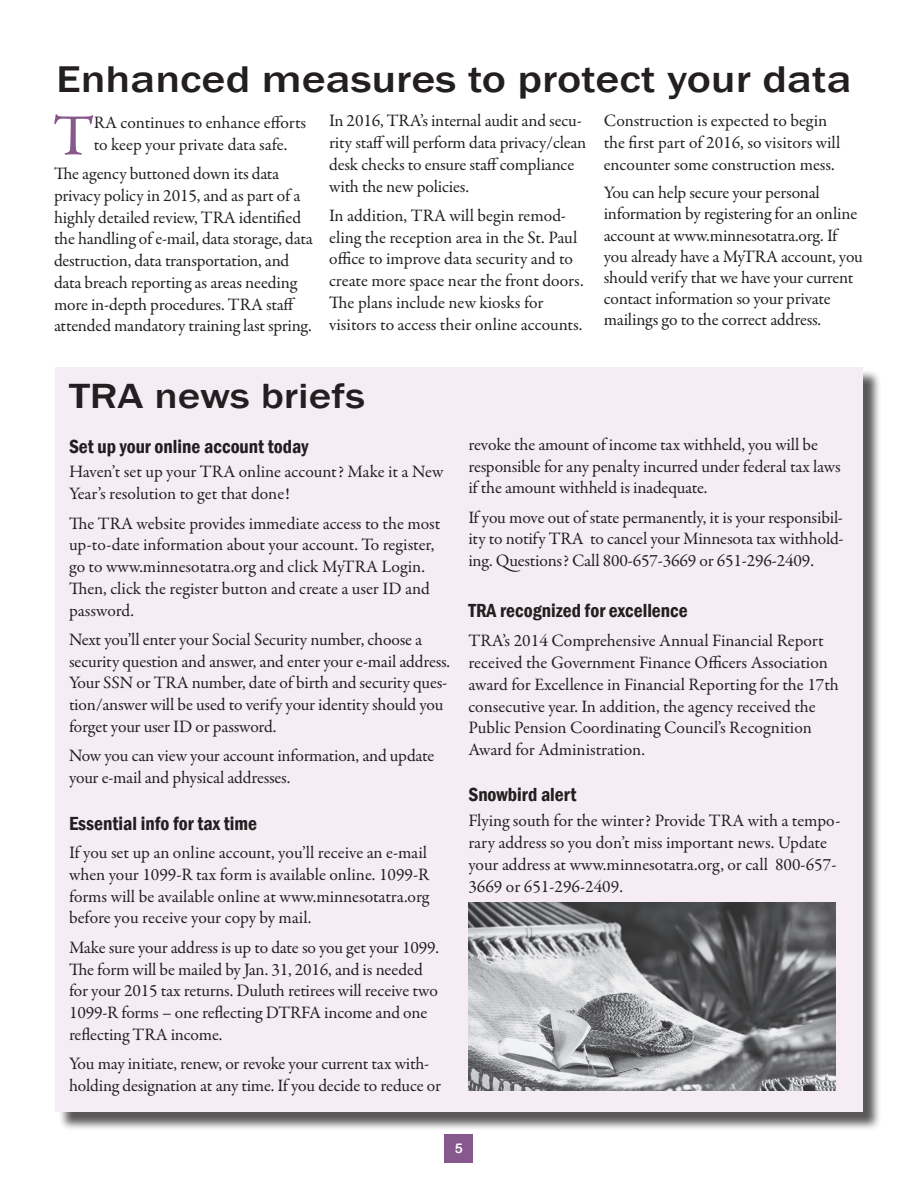
<style>
.page{position:relative;width:918px;height:1188px;background:#fff}
.page>*{position:absolute;margin:0;border:0;box-sizing:border-box;transform-origin:0 0}
.Main_Body_Drop_Cap_P{font:58.65px "Garamond Premr Pro";color:#87588c;scale:1.04 1}
.Main_Heading{font:500 38.25px "Franklin Gothic";color:#231f20;scale:1.2 1}
.Main_Heading-2{font:500 36px "Franklin Gothic";color:#231f20;scale:1.2 1}
.Main_Body{font:600 condensed 19.5px "Franklin Gothic";color:#231f20}
.Subhead{font:600 condensed 19.5px "Franklin Gothic";color:#231f20}
.Main_Body-2{font:17.55px/21.8px "Garamond Premr Pro";letter-spacing:-.01em;color:#231f20}
.Main_Body_Drop_Cap_P-2{font:17.55px/21.8px "Garamond Premr Pro";letter-spacing:-.005em;color:#231f20}
.Main_Body-3{font:13.5px "Arial Rounded MT Bold";color:#fff}
</style>
<div class="page">
<div style="left:445px;top:1134px;width:28px;height:29px;background:#87588c"></div>
<div style="left:58px;top:369px;width:824px;height:762px;background:#231f20;opacity:.75"></div>
<div style="left:56px;top:367px;width:807px;height:745px;background:#f5edf3"></div>
<img style="left:468px;top:903px;width:367px;height:188px">
<p class="Main_Heading" style="left:56px;top:55px;width:664px">Enhanced measures to protect your data</p>
<p class="Main_Body_Drop_Cap_P" style="left:53px;top:100px;width:41px">T</p>
<p class="Main_Body_Drop_Cap_P-2" style="left:94px;top:112px;width:214px">RA continues to enhance efforts to keep your private data safe.</p>
<p class="Main_Body-2" style="left:54px;top:163px;width:260px">The agency buttoned down its data privacy policy in 2015, and as part of a highly detailed review, TRA identified the handling of e-mail, data storage, data destruction, data transportation, and data breach reporting as areas needing more in-depth procedures. TRA staff attended mandatory training last spring.</p>
<p class="Main_Body-2" style="left:329px;top:110px;width:259px">In 2016, TRA’s internal audit and secu&shy;rity staff will perform data privacy/clean desk checks to ensure staff compliance with the new policies.</p>
<p class="Main_Body-2" style="left:329px;top:205px;width:256px">In addition, TRA will begin remod&shy;eling the reception area in the St. Paul office to improve data security and to create more space near the front doors.<br>The plans include new kiosks for visitors to access their online accounts.</p>
<p class="Main_Body-2" style="left:604px;top:110px;width:238px">Construction is expected to begin the first part of 2016, so visitors will encounter some construction mess.</p>
<p class="Main_Body-2" style="left:604px;top:183px;width:261px;line-height:21px">You can help secure your personal information by registering for an online account at www.minnesotatra.org. If you already have a MyTRA account, you should verify that we have your current contact information so your private mailings go to the correct address.</p>
<p class="Main_Heading-2" style="left:69px;top:374px;width:248px">TRA news briefs</p>
<p class="Subhead" style="left:69px;top:433px;width:241px">Set up your online account today</p>
<p class="Main_Body-2" style="left:69px;top:462px;width:376px">Haven’t set up your TRA online account? Make it a New<br>Year’s resolution to get that done!</p>
<p class="Main_Body-2" style="left:69px;top:513px;width:373px">The TRA website provides immediate access to the most up-to-date information about your account. To register, go to www.minnesotatra.org and click MyTRA Login.<br>Then, click the register button and create a user ID and password.</p>
<p class="Main_Body-2" style="left:69px;top:629px;width:383px">Next you’ll enter your Social Security number, choose a security question and answer, and enter your e-mail address.<br>Your SSN or TRA number, date of birth and security ques&shy;tion/answer will be used to verify your identity should you forget your user ID or password.</p>
<p class="Main_Body-2" style="left:69px;top:745px;width:367px">Now you can view your account information, and update your e-mail and physical addresses.</p>
<p class="Main_Body" style="left:69px;top:810px;width:190px">Essential info for tax time</p>
<p class="Main_Body-2" style="left:69px;top:842px;width:362px;text-align:justify">If you set up an online account, you’ll receive an e-mail when your 1099-R tax form is available online. 1099-R forms will be available online at www.minnesotatra.org before you receive your copy by mail.</p>
<p class="Main_Body-2" style="left:69px;top:937px;width:372px">Make sure your address is up to date so you get your 1099.<br>The form will be mailed by Jan. 31, 2016, and is needed for your 2015 tax returns. Duluth retirees will receive two 1099-R forms – one reflecting DTRFA income and one reflecting TRA income.</p>
<p class="Main_Body-2" style="left:69px;top:1053px;width:374px">You may initiate, renew, or revoke your current tax with&shy;holding designation at any time. If you decide to reduce or</p>
<p class="Main_Body-2" style="left:468px;top:434px;width:351px">revoke the amount of income tax withheld, you will be</p>
<p class="Main_Body-2" style="left:468px;top:456px;width:374px">responsible for any penalty incurred under federal tax laws if the amount withheld is inadequate.</p>
<p class="Main_Body-2" style="left:468px;top:507px;width:377px;text-align:justify">If you move out of state permanently, it is your responsibil&shy;ity to notify TRA to cancel your Minnesota tax withhold&shy;ing. Questions? Call 800-657-3669 or 651-296-2409.</p>
<p class="Main_Body" style="left:468px;top:597px;width:221px">TRA recognized for excellence</p>
<p class="Main_Body-2" style="left:468px;top:630px;width:372px">TRA’s 2014 Comprehensive Annual Financial Report received the Government Finance Officers Association award for Excellence in Financial Reporting for the 17th consecutive year. In addition, the agency received the Public Pension Coordinating Council’s Recognition Award for Administration.</p>
<p class="Subhead" style="left:468px;top:782px;width:109px">Snowbird alert</p>
<p class="Main_Body-2" style="left:468px;top:810px;width:374px">Flying south for the winter? Provide TRA with a tempo&shy;rary address so you don’t miss important news. Update your address at www.minnesotatra.org, or call 800-657- 3669 or 651-296-2409.</p>
<p class="Main_Body-3" style="left:455px;top:1141px;width:10px">5</p>
</div>
